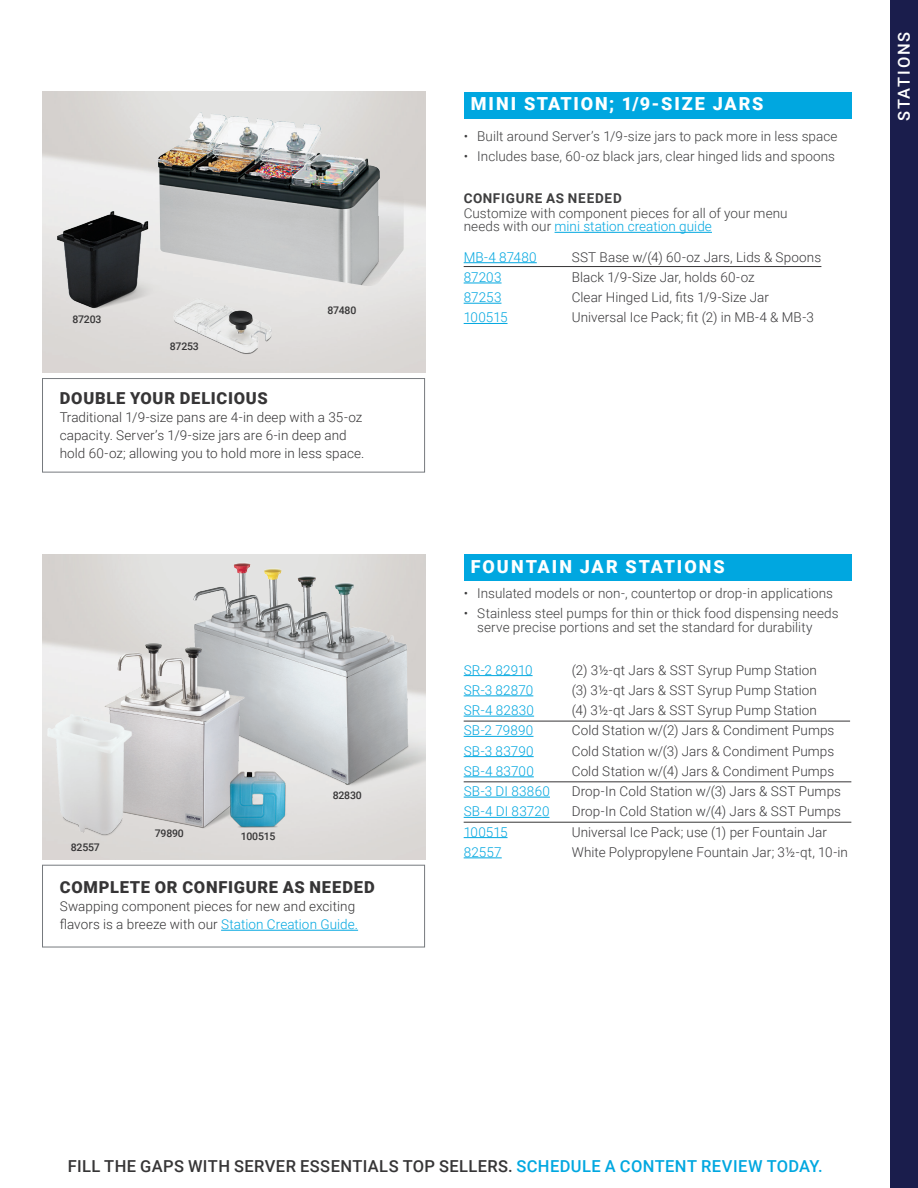
<style>
.page{position:relative;width:918px;height:1188px;background:#fff}
.page>*{position:absolute;margin:0;border:0;box-sizing:border-box;transform-origin:0 0}
.BOX_-_SECTION_HEADER{font:900 18px "Roboto";letter-spacing:.11em;color:#fff}
.t1{font:500 16.5px "Roboto";letter-spacing:.025em;color:#363536}
.CATEGORY_SECTION_HEADERS{font:900 16.5px "Roboto";letter-spacing:.045em;color:#363536}
.PARAGRAPH{font:900 16.5px "Roboto";letter-spacing:.04em;color:#363536}
.HEADLINE{font:500 16.5px "Roboto";letter-spacing:.11em;color:#fff}
.PRODUCT_LIST{font:300 13.5px "Roboto";letter-spacing:.005em;color:#3a393b}
.BULLET_-_PUMPS{font:300 13.5px/13.5px "Roboto";letter-spacing:.005em;color:#3e3e3f}
.CATEGORY_SECTION_HEADERS-2{font:300 13.5px/18px "Roboto";letter-spacing:.005em;color:#363536}
.PRODUCT_LIST-2{font:300 13.5px "Roboto";letter-spacing:.01em;color:#00a7e0}
.PARAGRAPH-2{font:300 13.5px/18px "Roboto";letter-spacing:.005em;color:#363536}
.BULLET_-_PUMPS-2{font:700 13.5px "Roboto";letter-spacing:.055em;color:#3e3e3f}
.HEADLINE-2{font:500 10.5px "Roboto";letter-spacing:-.02em;color:#363536}
.s1{color:#00a7e0}
</style>
<div class="page">
<img style="left:184px;top:554px;width:241px;height:300px">
<hr style="left:221px;top:930px;width:137px;height:1px;background:#00a7e0">
<img style="left:85px;top:632px;width:202px;height:212px">
<hr style="left:464px;top:262px;width:73px;height:1px;background:#00a7e0">
<hr style="left:464px;top:283px;width:38px;height:1px;background:#00a7e0">
<hr style="left:464px;top:303px;width:37px;height:1px;background:#00a7e0">
<hr style="left:464px;top:323px;width:44px;height:1px;background:#00a7e0">
<hr style="left:464px;top:266px;width:357px;height:1px;background:#363536">
<div style="left:464px;top:92px;width:387px;height:27px;background:#00a7e0"></div>
<img style="left:43px;top:709px;width:112px;height:147px">
<hr style="left:464px;top:675px;width:69px;height:1px;background:#00a7e0">
<hr style="left:464px;top:696px;width:69px;height:1px;background:#00a7e0">
<hr style="left:464px;top:716px;width:70px;height:1px;background:#00a7e0">
<hr style="left:464px;top:736px;width:69px;height:1px;background:#00a7e0">
<hr style="left:464px;top:756px;width:70px;height:1px;background:#00a7e0">
<hr style="left:464px;top:777px;width:70px;height:1px;background:#00a7e0">
<hr style="left:464px;top:797px;width:86px;height:1px;background:#00a7e0">
<hr style="left:464px;top:817px;width:85px;height:1px;background:#00a7e0">
<hr style="left:464px;top:837px;width:44px;height:1px;background:#00a7e0">
<hr style="left:464px;top:858px;width:38px;height:1px;background:#00a7e0">
<hr style="left:464px;top:721px;width:386px;height:1px;background:#363536">
<div style="left:464px;top:554px;width:387px;height:27px;background:#00a7e0"></div>
<hr style="left:464px;top:822px;width:387px;height:1px;background:#363536">
<hr style="left:464px;top:781px;width:387px;height:1px;background:#363536">
<div style="left:890px;top:0;width:28px;height:1188px;background:#1a1d4c"></div>
<img style="left:158px;top:99px;width:247px;height:188px">
<img style="left:50px;top:207px;width:155px;height:115px">
<img style="left:226px;top:766px;width:66px;height:66px">
<img style="left:168px;top:290px;width:110px;height:68px">
<div style="left:42px;top:378px;width:383px;height:94px;border:1px solid #767a7e"></div>
<div style="left:42px;top:865px;width:383px;height:82px;border:1px solid #767a7e"></div>
<hr style="left:555px;top:232px;width:157px;height:1px;background:#00a7e0">
<p class="HEADLINE-2" style="left:72px;top:312px;width:30px">87203</p>
<p class="HEADLINE-2" style="left:170px;top:339px;width:30px">87253</p>
<p class="HEADLINE-2" style="left:327px;top:303px;width:30px">87480</p>
<p class="PARAGRAPH" style="left:60px;top:386px;width:209px">DOUBLE YOUR DELICIOUS</p>
<p class="CATEGORY_SECTION_HEADERS-2" style="left:60px;top:407px;width:306px">Traditional 1/9-size pans are 4-in deep with a 35-oz capacity. Server’s 1/9-size jars are 6-in deep and hold 60-oz; allowing you to hold more in less space.</p>
<p class="HEADLINE-2" style="left:71px;top:840px;width:30px">82557</p>
<p class="HEADLINE-2" style="left:155px;top:826px;width:30px">79890</p>
<p class="HEADLINE-2" style="left:241px;top:829px;width:36px">100515</p>
<p class="HEADLINE-2" style="left:333px;top:788px;width:30px">82830</p>
<p class="CATEGORY_SECTION_HEADERS" style="left:60px;top:876px;width:316px">COMPLETE OR CONFIGURE AS NEEDED</p>
<p class="PARAGRAPH-2" style="left:60px;top:897px;width:300px">Swapping component pieces for new and exciting flavors is a breeze with our <span class="s1">Station Creation Guide.</span></p>
<p class="BOX_-_SECTION_HEADER" style="left:471px;top:91px;width:294px">MINI STATION; 1/9-SIZE JARS</p>
<p class="BULLET_-_PUMPS" style="left:464px;top:129px;width:375px">• Built around Server’s 1/9-size jars to pack more in less space</p>
<p class="BULLET_-_PUMPS" style="left:464px;top:149px;width:373px">• Includes base, 60-oz black jars, clear hinged lids and spoons</p>
<p class="BULLET_-_PUMPS-2" style="left:464px;top:189px;width:159px">CONFIGURE AS NEEDED</p>
<p class="BULLET_-_PUMPS" style="left:464px;top:206px;width:326px">Customize with component pieces for all of your menu needs with our <span class="s1">mini station creation guide</span></p>
<p class="PRODUCT_LIST-2" style="left:464px;top:247px;width:75px">MB-4 87480</p>
<p class="PRODUCT_LIST" style="left:572px;top:247px;width:251px">SST Base w/(4) 60-oz Jars, Lids &amp; Spoons</p>
<p class="PRODUCT_LIST-2" style="left:464px;top:268px;width:39px">87203</p>
<p class="PRODUCT_LIST" style="left:572px;top:268px;width:184px">Black 1/9-Size Jar, holds 60-oz</p>
<p class="PRODUCT_LIST-2" style="left:464px;top:288px;width:39px">87253</p>
<p class="PRODUCT_LIST" style="left:572px;top:288px;width:199px">Clear Hinged Lid, fits 1/9-Size Jar</p>
<p class="PRODUCT_LIST-2" style="left:464px;top:308px;width:45px">100515</p>
<p class="PRODUCT_LIST" style="left:572px;top:308px;width:244px">Universal Ice Pack; fit (2) in MB-4 &amp; MB-3</p>
<p class="HEADLINE" style="left:892px;top:121px;width:91px;rotate:-90deg">STATIONS</p>
<p class="BOX_-_SECTION_HEADER" style="left:471px;top:554px;width:256px">FOUNTAIN JAR STATIONS</p>
<p class="BULLET_-_PUMPS" style="left:464px;top:586px;width:371px">• Insulated models or non-, countertop or drop-in applications</p>
<p class="BULLET_-_PUMPS" style="left:477px;top:606px;width:363px;text-indent:-14px">• Stainless steel pumps for thin or thick food dispensing needs serve precise portions and set the standard for durability</p>
<p class="PRODUCT_LIST-2" style="left:464px;top:660px;width:70px">SR-2 82910</p>
<p class="PRODUCT_LIST" style="left:572px;top:660px;width:247px">(2) 3½-qt Jars &amp; SST Syrup Pump Station</p>
<p class="PRODUCT_LIST-2" style="left:464px;top:681px;width:71px">SR-3 82870</p>
<p class="PRODUCT_LIST" style="left:572px;top:681px;width:247px">(3) 3½-qt Jars &amp; SST Syrup Pump Station</p>
<p class="PRODUCT_LIST-2" style="left:464px;top:701px;width:72px">SR-4 82830</p>
<p class="PRODUCT_LIST" style="left:572px;top:701px;width:247px">(4) 3½-qt Jars &amp; SST Syrup Pump Station</p>
<p class="PRODUCT_LIST-2" style="left:464px;top:721px;width:71px">SB-2 79890</p>
<p class="PRODUCT_LIST" style="left:572px;top:721px;width:264px">Cold Station w/(2) Jars &amp; Condiment Pumps</p>
<p class="PRODUCT_LIST-2" style="left:464px;top:741px;width:71px">SB-3 83790</p>
<p class="PRODUCT_LIST" style="left:572px;top:741px;width:264px">Cold Station w/(3) Jars &amp; Condiment Pumps</p>
<p class="PRODUCT_LIST-2" style="left:464px;top:762px;width:72px">SB-4 83700</p>
<p class="PRODUCT_LIST" style="left:572px;top:762px;width:264px">Cold Station w/(4) Jars &amp; Condiment Pumps</p>
<p class="PRODUCT_LIST-2" style="left:464px;top:782px;width:88px">SB-3 DI 83860</p>
<p class="PRODUCT_LIST" style="left:572px;top:782px;width:271px">Drop-In Cold Station w/(3) Jars &amp; SST Pumps</p>
<p class="PRODUCT_LIST-2" style="left:464px;top:802px;width:87px">SB-4 DI 83720</p>
<p class="PRODUCT_LIST" style="left:572px;top:802px;width:271px">Drop-In Cold Station w/(4) Jars &amp; SST Pumps</p>
<p class="PRODUCT_LIST-2" style="left:464px;top:822px;width:45px">100515</p>
<p class="PRODUCT_LIST" style="left:572px;top:822px;width:257px">Universal Ice Pack; use (1) per Fountain Jar</p>
<p class="PRODUCT_LIST-2" style="left:464px;top:843px;width:40px">82557</p>
<p class="PRODUCT_LIST" style="left:572px;top:843px;width:278px">White Polypropylene Fountain Jar; 3½-qt, 10-in</p>
<p class="t1" style="left:68px;top:1155px;width:757px">FILL THE GAPS WITH SERVER ESSENTIALS TOP SELLERS. <span class="s1">SCHEDULE A CONTENT REVIEW TODAY.</span></p>
</div>
